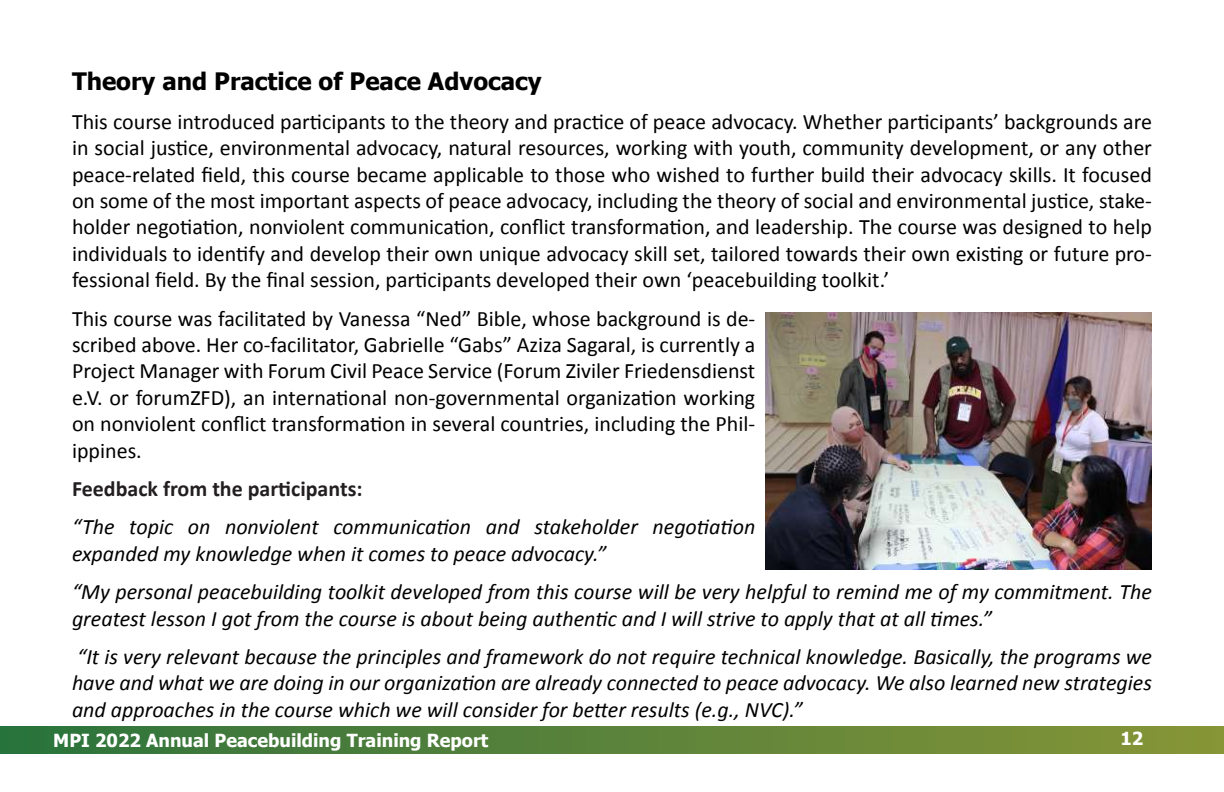
<style>
.page{position:relative;width:1224px;height:792px;background:#fff}
.page>*{position:absolute;margin:0;border:0;box-sizing:border-box;transform-origin:0 0}
.t1{font:700 24px "Tahoma";color:#000}
.t2{font:22px/26.4px "Calibri";color:#000;text-align:justify}
.t3{font:italic 22px/26.4px "Calibri";color:#000}
.t4{font:700 22px "Calibri";color:#231f20}
.t5{font:700 18px "Tahoma";color:#fff}
</style>
<div class="page">
<div style="left:0;top:726px;width:1224px;height:28px;background:linear-gradient(to right,#2c723d,#889537)"></div>
<img style="left:765px;top:312px;width:387px;height:258px">
<p class="t1" style="left:72px;top:65px;width:471px">Theory and Practice of Peace Advocacy</p>
<p class="t2" style="left:72px;top:108px;width:1082px">This course introduced participants to the theory and practice of peace advocacy. Whether participants’ backgrounds are in social justice, environmental advocacy, natural resources, working with youth, community development, or any other peace-related field, this course became applicable to those who wished to further build their advocacy skills. It focused on some of the most important aspects of peace advocacy, including the theory of social and environmental justice, stake&shy;holder negotiation, nonviolent communication, conflict transformation, and leadership. The course was designed to help individuals to identify and develop their own unique advocacy skill set, tailored towards their own existing or future pro&shy;fessional field. By the final session, participants developed their own ‘peacebuilding toolkit.’</p>
<p class="t2" style="left:72px;top:304px;width:685px">This course was facilitated by Vanessa “Ned” Bible, whose background is de&shy;scribed above. Her co-facilitator, Gabrielle “Gabs” Aziza Sagaral, is currently a Project Manager with Forum Civil Peace Service (Forum Ziviler Friedensdienst e.V. or forumZFD), an international non-governmental organization working on nonviolent conflict transformation in several countries, including the Phil&shy;ippines.</p>
<p class="t4" style="left:72px;top:473px;width:292px">Feedback from the participants:</p>
<p class="t3" style="left:72px;top:513px;width:685px">“The topic on nonviolent communication and stakeholder negotiation expanded my knowledge when it comes to peace advocacy.”</p>
<p class="t3" style="left:72px;top:578px;width:1082px">“My personal peacebuilding toolkit developed from this course will be very helpful to remind me of my commitment. The greatest lesson I got from the course is about being authentic and I will strive to apply that at all times.”</p>
<p class="t3" style="left:72px;top:643px;width:1081px;text-align:justify">“It is very relevant because the principles and framework do not require technical knowledge. Basically, the programs we have and what we are doing in our organization are already connected to peace advocacy. We also learned new strategies and approaches in the course which we will consider for better results (e.g., NVC).”</p>
<p class="t5" style="left:53px;top:728px;width:437px">MPI 2022 Annual Peacebuilding Training Report</p>
<p class="t5" style="left:1120px;top:726px;width:24px">12</p>
</div>
